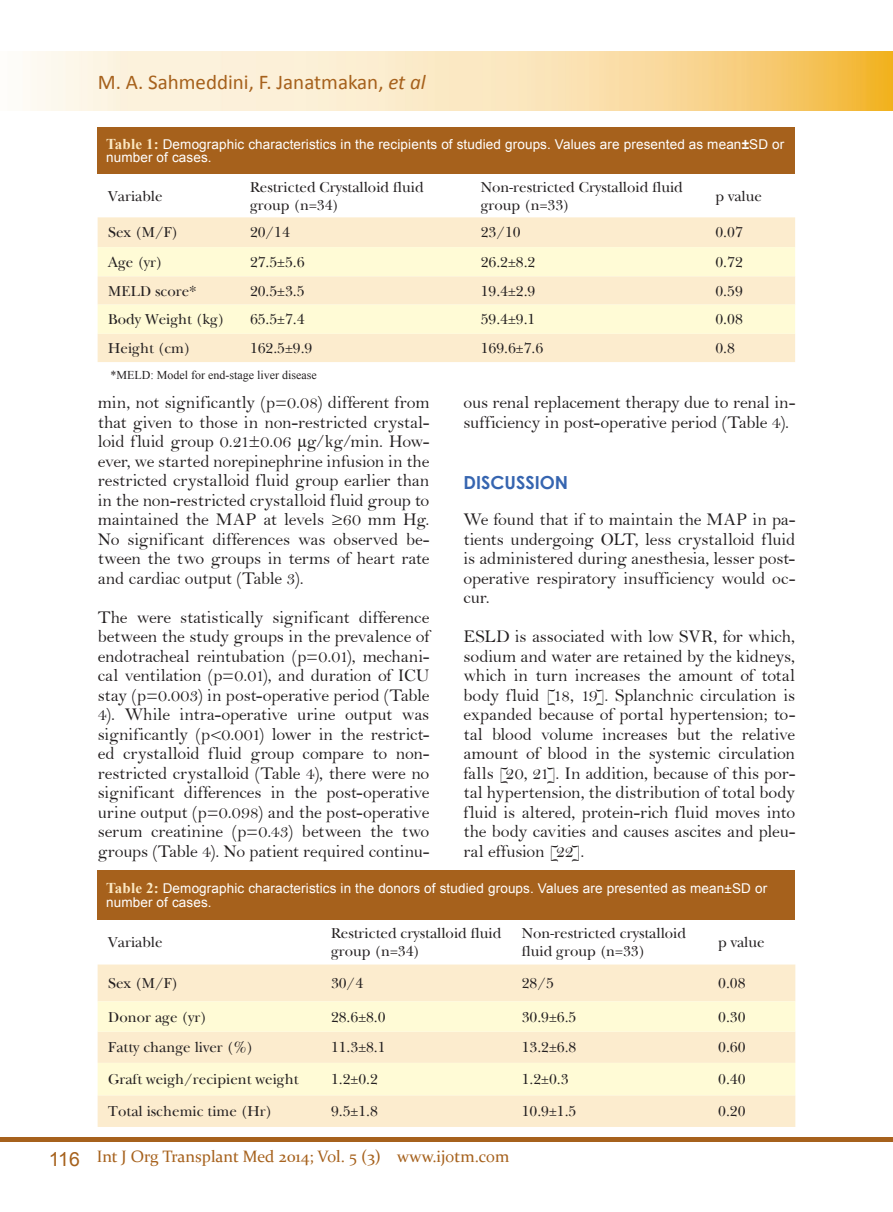
<style>
.page{position:relative;width:893px;height:1212px;background:#fff}
.page>*{position:absolute;margin:0;border:0;box-sizing:border-box;transform-origin:0 0}
.t1{font:21px "Calibri";color:#a6611c}
.Body{font:18px/19.5px "Bell";letter-spacing:-.01em;color:#231f20;text-align:justify}
.Heading{font:700 18px "Century Gothic";color:#3665b0}
.t2{font:16.5px "Constantia";color:#a6611c}
.Table_Text{font:15px/18px "Baskerville S Si";color:#231f20}
.Table{font:13.5px/13.5px "Arial";letter-spacing:.01em;color:#fff}
.t3{font:12px "Times New Roman";color:#231f20}
.s1{font-style:italic}
.s2{font-family:"Times New Roman";font-weight:700;font-size:15px;color:#fbe8c2}
.s3{font-weight:700}
.s4{font-family:"Arial";font-size:19.5px}
</style>
<div class="page">
<div style="left:0;top:1137px;width:893px;height:5px;background:#a6611c"></div>
<img style="left:30px;top:52px;width:863px;height:59px">
<div style="left:98px;top:127px;width:697px;height:46px;background:#a6611c"></div>
<div style="left:98px;top:217px;width:697px;height:145px;background:#fcecce"></div>
<svg style="left:98px;top:247px;width:697px;height:87px;background:#fdf6d3"></svg>
<div style="left:98px;top:870px;width:697px;height:49px;background:#a6611c"></div>
<div style="left:98px;top:964px;width:697px;height:163px;background:#fcecce"></div>
<svg style="left:98px;top:1001px;width:697px;height:94px;background:#fdf6d3"></svg>
<p class="t1" style="left:98px;top:69px;width:329px">M. A. Sahmeddini, F. Janatmakan, <span class="s1">et al</span></p>
<p class="Table" style="left:106px;top:137px;width:680px"><span class="s2">Table 1:</span> Demographic characteristics in the recipients of studied groups. Values are presented as mean<span class="s3">±</span>SD or number of cases.</p>
<p class="Table_Text" style="left:108px;top:187px;width:56px">Variable</p>
<p class="Table_Text" style="left:250px;top:178px;width:175px">Restricted Crystalloid fluid group (n=34)</p>
<p class="Table_Text" style="left:481px;top:178px;width:204px">Non-restricted Crystalloid fluid group (n=33)</p>
<p class="Table_Text" style="left:715px;top:187px;width:48px">p value</p>
<p class="Table_Text" style="left:108px;top:223px;width:72px">Sex (M/F)</p>
<p class="Table_Text" style="left:250px;top:223px;width:41px">20/14</p>
<p class="Table_Text" style="left:481px;top:223px;width:41px">23/10</p>
<p class="Table_Text" style="left:715px;top:223px;width:29px">0.07</p>
<p class="Table_Text" style="left:108px;top:253px;width:56px">Age (yr)</p>
<p class="Table_Text" style="left:250px;top:253px;width:56px">27.5±5.6</p>
<p class="Table_Text" style="left:481px;top:253px;width:56px">26.2±8.2</p>
<p class="Table_Text" style="left:715px;top:253px;width:29px">0.72</p>
<p class="Table_Text" style="left:108px;top:282px;width:90px">MELD score*</p>
<p class="Table_Text" style="left:250px;top:282px;width:56px">20.5±3.5</p>
<p class="Table_Text" style="left:481px;top:282px;width:56px">19.4±2.9</p>
<p class="Table_Text" style="left:715px;top:282px;width:29px">0.59</p>
<p class="Table_Text" style="left:108px;top:310px;width:118px">Body Weight (kg)</p>
<p class="Table_Text" style="left:250px;top:310px;width:56px">65.5±7.4</p>
<p class="Table_Text" style="left:481px;top:310px;width:56px">59.4±9.1</p>
<p class="Table_Text" style="left:715px;top:310px;width:29px">0.08</p>
<p class="Table_Text" style="left:108px;top:339px;width:84px">Height (cm)</p>
<p class="Table_Text" style="left:250px;top:339px;width:64px">162.5±9.9</p>
<p class="Table_Text" style="left:481px;top:339px;width:64px">169.6±7.6</p>
<p class="Table_Text" style="left:715px;top:339px;width:21px">0.8</p>
<p class="t3" style="left:110px;top:367px;width:208px">*MELD: Model for end-stage liver disease</p>
<p class="Body" style="left:98px;top:393px;width:333px">min, not significantly (p=0.08) different from that given to those in non-restricted crystal&shy;loid fluid group 0.21±0.06 μg/kg/min. How&shy;ever, we started norepinephrine infusion in the restricted crystalloid fluid group earlier than in the non-restricted crystalloid fluid group to maintained the MAP at levels ≥60 mm Hg.<br>No significant differences was observed be&shy;tween the two groups in terms of heart rate and cardiac output (Table 3).</p>
<p class="Body" style="left:98px;top:607px;width:333px">The were statistically significant difference between the study groups in the prevalence of endotracheal reintubation (p=0.01), mechani&shy;cal ventilation (p=0.01), and duration of ICU stay (p=0.003) in post-operative period (Table 4). While intra-operative urine output was significantly (p&lt;0.001) lower in the restrict&shy;ed crystalloid fluid group compare to non&shy;restricted crystalloid (Table 4), there were no significant differences in the post-operative urine output (p=0.098) and the post-operative serum creatinine (p=0.43) between the two groups (Table 4). No patient required continu-</p>
<p class="Body" style="left:463px;top:393px;width:333px">ous renal replacement therapy due to renal in&shy;sufficiency in post-operative period (Table 4).</p>
<p class="Heading" style="left:463px;top:468px;width:106px">DISCUSSION</p>
<p class="Body" style="left:463px;top:510px;width:333px">We found that if to maintain the MAP in pa&shy;tients undergoing OLT, less crystalloid fluid is administered during anesthesia, lesser post&shy;operative respiratory insufficiency would oc&shy;cur.</p>
<p class="Body" style="left:463px;top:627px;width:333px">ESLD is associated with low SVR, for which, sodium and water are retained by the kidneys, which in turn increases the amount of total body fluid [18, 19]. Splanchnic circulation is expanded because of portal hypertension; to&shy;tal blood volume increases but the relative amount of blood in the systemic circulation falls [20, 21]. In addition, because of this por&shy;tal hypertension, the distribution of total body fluid is altered, protein-rich fluid moves into the body cavities and causes ascites and pleu&shy;ral effusion [22].</p>
<p class="Table" style="left:106px;top:882px;width:662px"><span class="s2">Table 2:</span> Demographic characteristics in the donors of studied groups. Values are presented as mean±SD or number of cases.</p>
<p class="Table_Text" style="left:108px;top:933px;width:56px">Variable</p>
<p class="Table_Text" style="left:331px;top:924px;width:172px">Restricted crystalloid fluid group (n=34)</p>
<p class="Table_Text" style="left:522px;top:924px;width:166px">Non-restricted crystalloid fluid group (n=33)</p>
<p class="Table_Text" style="left:718px;top:933px;width:48px">p value</p>
<p class="Table_Text" style="left:108px;top:974px;width:72px">Sex (M/F)</p>
<p class="Table_Text" style="left:331px;top:974px;width:34px">30/4</p>
<p class="Table_Text" style="left:522px;top:974px;width:34px">28/5</p>
<p class="Table_Text" style="left:718px;top:974px;width:29px">0.08</p>
<p class="Table_Text" style="left:108px;top:1008px;width:100px">Donor age (yr)</p>
<p class="Table_Text" style="left:331px;top:1008px;width:56px">28.6±8.0</p>
<p class="Table_Text" style="left:522px;top:1008px;width:56px">30.9±6.5</p>
<p class="Table_Text" style="left:718px;top:1008px;width:29px">0.30</p>
<p class="Table_Text" style="left:108px;top:1038px;width:147px">Fatty change liver (%)</p>
<p class="Table_Text" style="left:331px;top:1038px;width:56px">11.3±8.1</p>
<p class="Table_Text" style="left:522px;top:1038px;width:56px">13.2±6.8</p>
<p class="Table_Text" style="left:718px;top:1038px;width:29px">0.60</p>
<p class="Table_Text" style="left:108px;top:1070px;width:192px">Graft weigh/recipient weight</p>
<p class="Table_Text" style="left:331px;top:1070px;width:48px">1.2±0.2</p>
<p class="Table_Text" style="left:522px;top:1070px;width:48px">1.2±0.3</p>
<p class="Table_Text" style="left:718px;top:1070px;width:29px">0.40</p>
<p class="Table_Text" style="left:108px;top:1102px;width:166px">Total ischemic time (Hr)</p>
<p class="Table_Text" style="left:331px;top:1102px;width:48px">9.5±1.8</p>
<p class="Table_Text" style="left:522px;top:1102px;width:56px">10.9±1.5</p>
<p class="Table_Text" style="left:718px;top:1102px;width:29px">0.20</p>
<p class="t2" style="left:49px;top:1145px;width:462px"><span class="s4">116</span> Int J Org Transplant Med 2014; Vol. 5 (3) www.ijotm.com</p>
</div>
